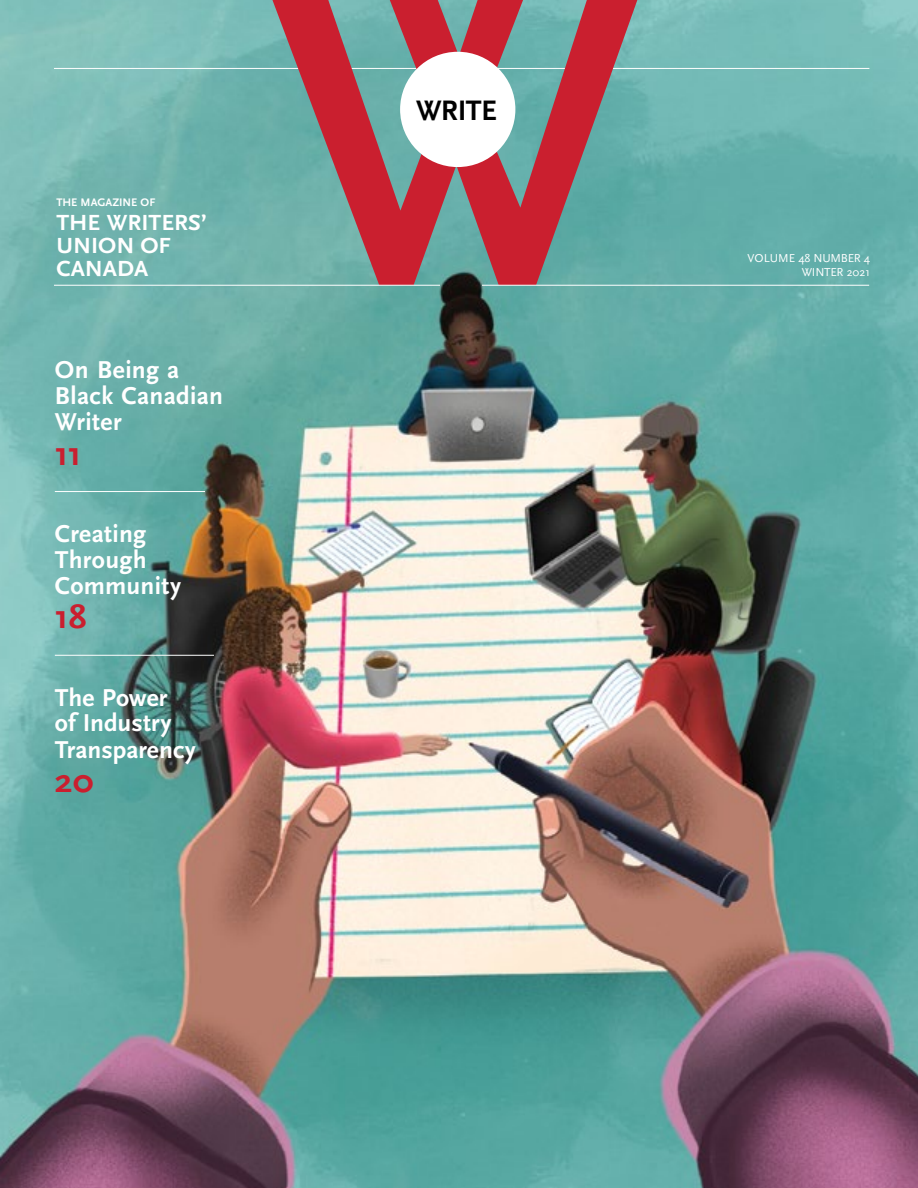
<style>
.page{position:relative;width:918px;height:1188px;background:#fff}
.page>*{position:absolute;margin:0;border:0;box-sizing:border-box;transform-origin:0 0}
.t1{font:700 34.35px "Scala Sans";color:#ca1f2f;scale:1.04 1}
.t2{font:700 29.4px "Scala Sans";letter-spacing:-.02em;color:#000}
.t3{font:700 25.5px/26px "Scala Sans";letter-spacing:.01em;color:#fff}
.t4{font:700 22.95px/23px "Scala Sans";color:#fff;scale:1.04 1}
.t5{font:12px/14.4px "Scala Sans";letter-spacing:-.02em;color:#fff;text-align:right}
.t6{font:700 11.4px "Scala Sans";color:#fff}
</style>
<div class="page">
<img style="left:0;top:0;width:918px;height:1188px">
<hr style="left:54px;top:68px;width:815px;height:1px;background:#fff">
<svg style="left:272px;top:0;width:365px;height:285px;background:#927175"></svg>
<div style="left:400px;top:52px;width:115px;height:115px;background:#fff;border-radius:50%"></div>
<hr style="left:55px;top:491px;width:175px;height:1px;background:#fff">
<hr style="left:55px;top:655px;width:175px;height:1px;background:#fff">
<hr style="left:54px;top:285px;width:815px;height:1px;background:#fff">
<img style="left:440px;top:270px;width:42px;height:27px">
<img style="left:205px;top:485px;width:28px;height:9px">
<img style="left:214px;top:651px;width:96px;height:9px">
<p class="t6" style="left:56px;top:196px;width:100px">THE MAGAZINE OF</p>
<p class="t4" style="left:56px;top:212px;width:146px">THE WRITERS’<br>UNION OF<br>CANADA</p>
<p class="t3" style="left:55px;top:358px;width:170px">On Being a<br>Black Canadian<br>Writer</p>
<h1 class="t1" style="left:55px;top:435px;width:27px">11</h1>
<p class="t3" style="left:55px;top:522px;width:128px">Creating<br>Through<br>Community</p>
<h1 class="t1" style="left:55px;top:599px;width:32px">18</h1>
<p class="t3" style="left:55px;top:685px;width:143px">The Power<br>of Industry<br>Transparency</p>
<h1 class="t1" style="left:55px;top:763px;width:39px">20</h1>
<p class="t2" style="left:416px;top:95px;width:82px">WRITE</p>
<p class="t5" style="left:748px;top:251px;width:124px">VOLUME 48 NUMBER 4<br>WINTER 2021</p>
</div>
